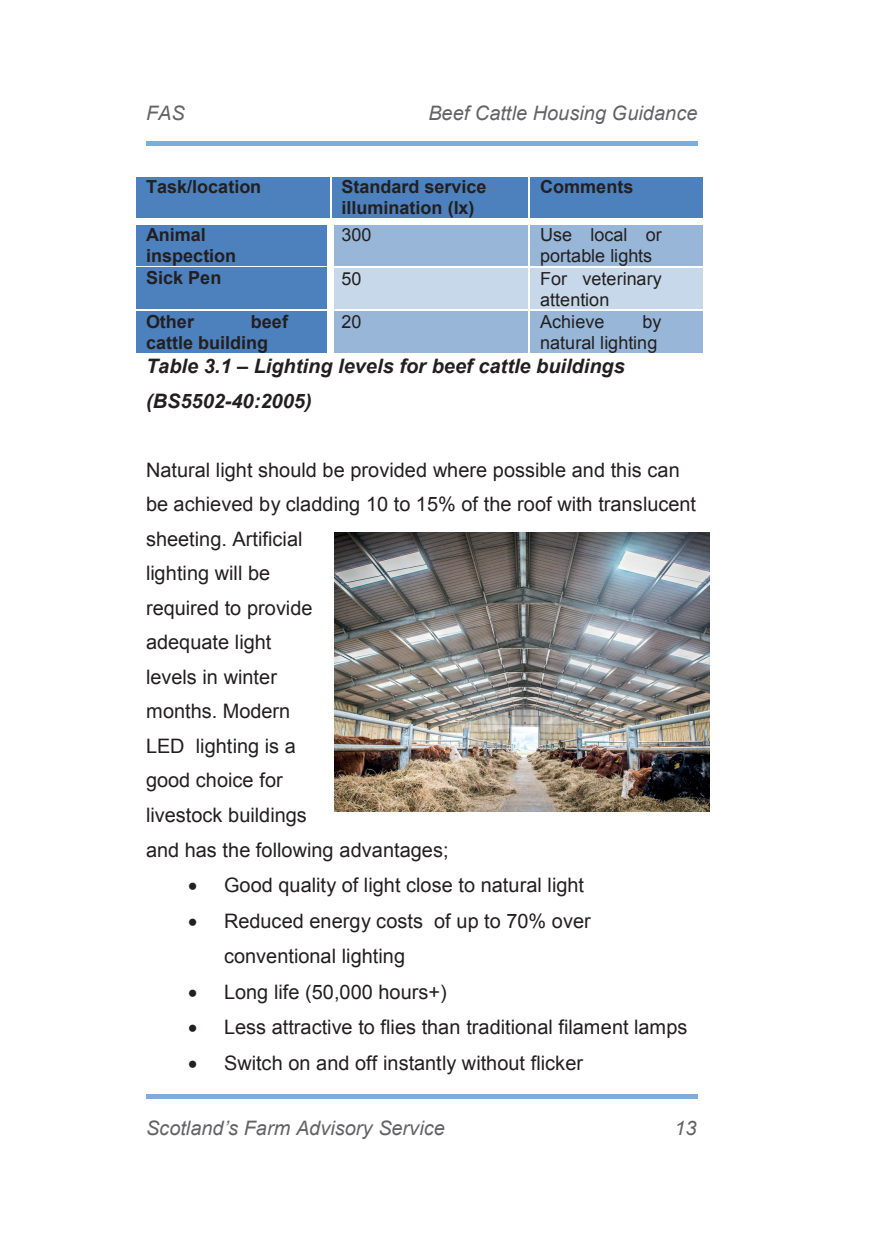
<style>
.page{position:relative;width:888px;height:1236px;background:#fff}
.page>*{position:absolute;margin:0;border:0;box-sizing:border-box;transform-origin:0 0}
.t1{font:20px/34.6px "Arial";color:#231f20}
.t2{font:italic 700 20px/34.6px "Arial";color:#231f20}
.t3{font:italic 20px "Arial";color:#636366}
.t4{font:italic 20px "Arial";color:#636366}
.t5{font:700 18px/20.8px "Arial";color:#231f20}
.t6{font:18px/20.6px "Arial";letter-spacing:.005em;color:#231f20}
.s1{font-style:inherit}
</style>
<div class="page">
<hr style="left:146px;top:141px;width:551px;height:4px;background:#7eacdb">
<hr style="left:146px;top:1095px;width:551px;height:4px;background:#7eacdb">
<div style="left:136px;top:177px;width:193px;height:42px;background:#4c81bd"></div>
<div style="left:331px;top:177px;width:197px;height:42px;background:#4c81bd"></div>
<div style="left:530px;top:177px;width:173px;height:42px;background:#4c81bd"></div>
<div style="left:136px;top:225px;width:191px;height:41px;background:#4c81bd"></div>
<div style="left:331px;top:225px;width:197px;height:41px;background:#98b7d8"></div>
<div style="left:530px;top:225px;width:173px;height:41px;background:#98b7d8"></div>
<div style="left:327px;top:225px;width:6px;height:41px;background:#fff"></div>
<div style="left:136px;top:268px;width:191px;height:41px;background:#4c81bd"></div>
<div style="left:331px;top:268px;width:197px;height:41px;background:#c6d8e9"></div>
<div style="left:530px;top:268px;width:173px;height:41px;background:#c6d8e9"></div>
<hr style="left:136px;top:267px;width:191px;height:1px;background:#4c81bd">
<div style="left:327px;top:268px;width:6px;height:41px;background:#fff"></div>
<div style="left:136px;top:311px;width:191px;height:42px;background:#4c81bd"></div>
<div style="left:331px;top:311px;width:197px;height:42px;background:#98b7d8"></div>
<div style="left:530px;top:311px;width:173px;height:42px;background:#98b7d8"></div>
<div style="left:327px;top:311px;width:6px;height:42px;background:#fff"></div>
<img style="left:334px;top:533px;width:375px;height:278px">
<p class="t3" style="left:146px;top:100px;width:40px">FAS</p>
<p class="t3" style="left:428px;top:100px;width:270px">Beef Cattle Housing Guidance</p>
<p class="t5" style="left:146px;top:177px;width:117px">Task/location</p>
<p class="t5" style="left:341px;top:177px;width:147px">Standard service illumination (lx)</p>
<p class="t5" style="left:540px;top:177px;width:95px">Comments</p>
<p class="t5" style="left:146px;top:225px;width:92px">Animal inspection</p>
<p class="t6" style="left:341px;top:225px;width:32px">300</p>
<p class="t6" style="left:540px;top:225px;width:123px">Use local or portable lights</p>
<p class="t5" style="left:146px;top:268px;width:77px">Sick Pen</p>
<p class="t6" style="left:341px;top:268px;width:22px">50</p>
<p class="t6" style="left:540px;top:268px;width:123px">For veterinary attention</p>
<p class="t5" style="left:146px;top:311px;width:50px">Other</p>
<p class="t5" style="left:146px;top:311px;width:143px;text-indent:105px">beef cattle building</p>
<p class="t6" style="left:341px;top:312px;width:22px">20</p>
<p class="t6" style="left:540px;top:312px;width:66px">Achieve</p>
<p class="t6" style="left:540px;top:312px;width:123px;text-align:right">by<br>natural lighting</p>
<p class="t2" style="left:146px;top:350px;width:480px">Table 3.1 <span class="s1">–</span> Lighting levels for beef cattle buildings (BS5502-40:2005)</p>
<p class="t1" style="left:146px;top:453px;width:551px">Natural light should be provided where possible and this can be achieved by cladding 10 to 15% of the roof with translucent sheeting. Artificial<br>lighting will be<br>required to provide<br>adequate light<br>levels in winter<br>months. Modern<br>LED lighting is a<br>good choice for<br>livestock buildings<br>and has the following advantages;</p>
<p class="t1" style="left:188px;top:868px;width:397px">• Good quality of light close to natural light</p>
<p class="t1" style="left:224px;top:904px;width:368px;text-indent:-36px">• Reduced energy costs of up to 70% over conventional lighting</p>
<p class="t1" style="left:188px;top:974px;width:260px">• Long life (50,000 hours+)</p>
<p class="t1" style="left:188px;top:1010px;width:501px">• Less attractive to flies than traditional filament lamps</p>
<p class="t1" style="left:188px;top:1046px;width:396px">• Switch on and off instantly without flicker</p>
<p class="t4" style="left:146px;top:1114px;width:300px">Scotland’s Farm Advisory Service</p>
<p class="t3" style="left:674px;top:1114px;width:24px">13</p>
</div>
